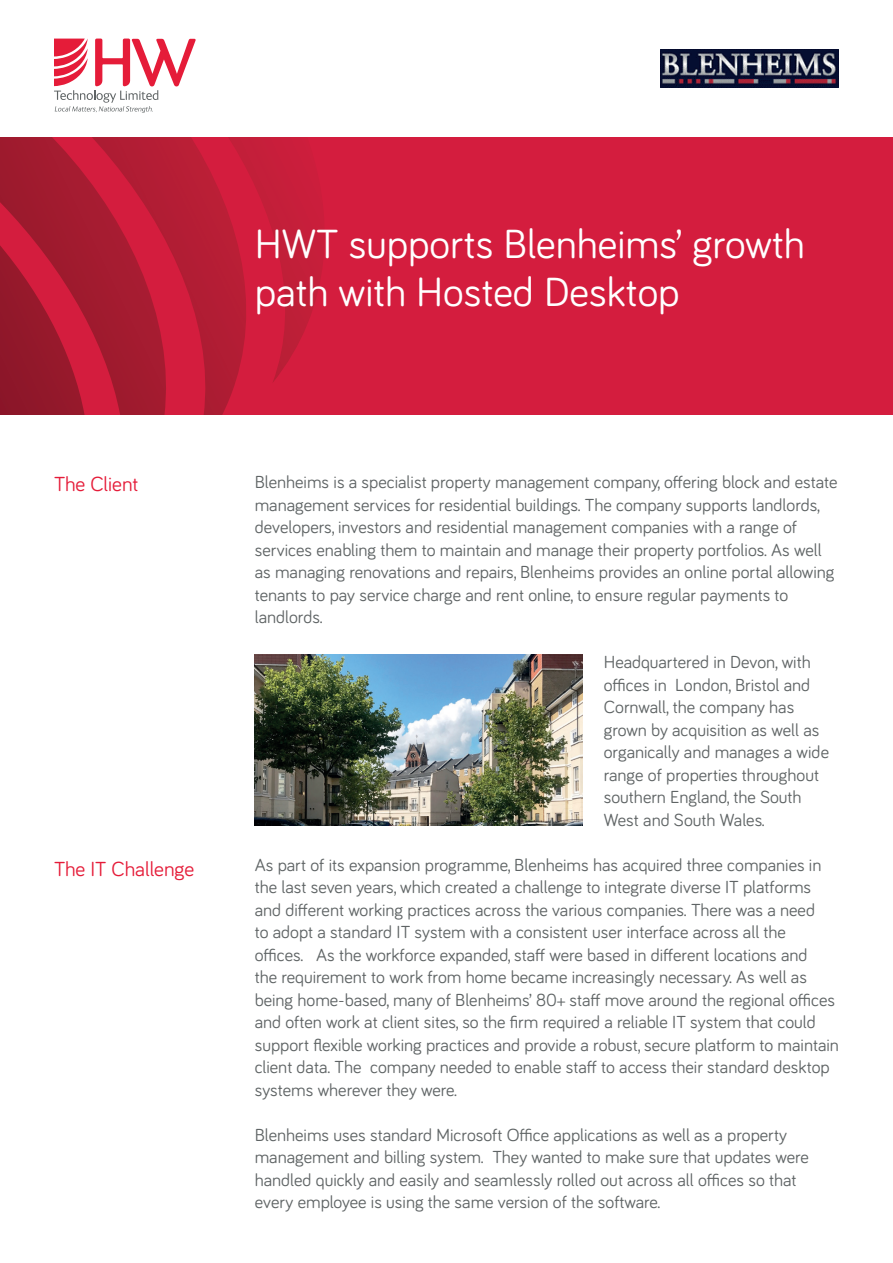
<style>
.page{position:relative;width:893px;height:1263px;background:#fff}
.page>*{position:absolute;margin:0;border:0;box-sizing:border-box;transform-origin:0 0}
.t1{font:42px/48px "Bariol";color:#fff}
.t2{font:21px "Bariol";color:#e51c39}
.t3{font:18px/22.5px "Bariol";color:#5f6465}
</style>
<div class="page">
<div style="left:0;top:137px;width:893px;height:278px;background:#d41d3e"></div>
<svg style="left:267px;top:137px;width:57px;height:245px"></svg>
<svg style="left:176px;top:137px;width:91px;height:278px"></svg>
<svg style="left:0;top:137px;width:176px;height:278px"></svg>
<svg style="left:54px;top:39px;width:142px;height:74px"></svg>
<img style="left:661px;top:49px;width:178px;height:38px">
<img style="left:255px;top:654px;width:328px;height:172px">
<h1 class="t1" style="left:255px;top:218px;width:551px">HWT supports Blenheims’ growth path with Hosted Desktop</h1>
<p class="t2" style="left:54px;top:469px;width:86px">The Client</p>
<p class="t2" style="left:54px;top:854px;width:142px">The IT Challenge</p>
<p class="t3" style="left:255px;top:470px;width:584px">Blenheims is a specialist property management company, offering block and estate management services for residential buildings. The company supports landlords, developers, investors and residential management companies with a range of services enabling them to maintain and manage their property portfolios. As well as managing renovations and repairs, Blenheims provides an online portal allowing tenants to pay service charge and rent online, to ensure regular payments to landlords.</p>
<p class="t3" style="left:604px;top:650px;width:227px">Headquartered in Devon, with offices in London, Bristol and<br>Cornwall, the company has grown by acquisition as well as organically and manages a wide range of properties throughout southern England, the South<br>West and South Wales.</p>
<p class="t3" style="left:255px;top:853px;width:586px">As part of its expansion programme, Blenheims has acquired three companies in the last seven years, which created a challenge to integrate diverse IT platforms and different working practices across the various companies. There was a need<br>to adopt a standard IT system with a consistent user interface across all the offices. As the workforce expanded, staff were based in different locations and<br>the requirement to work from home became increasingly necessary. As well as being home-based, many of Blenheims’ 80+ staff move around the regional offices and often work at client sites, so the firm required a reliable IT system that could support flexible working practices and provide a robust, secure platform to maintain client data. The company needed to enable staff to access their standard desktop systems wherever they were.</p>
<p class="t3" style="left:255px;top:1123px;width:556px">Blenheims uses standard Microsoft Office applications as well as a property management and billing system. They wanted to make sure that updates were handled quickly and easily and seamlessly rolled out across all offices so that every employee is using the same version of the software.</p>
</div>
